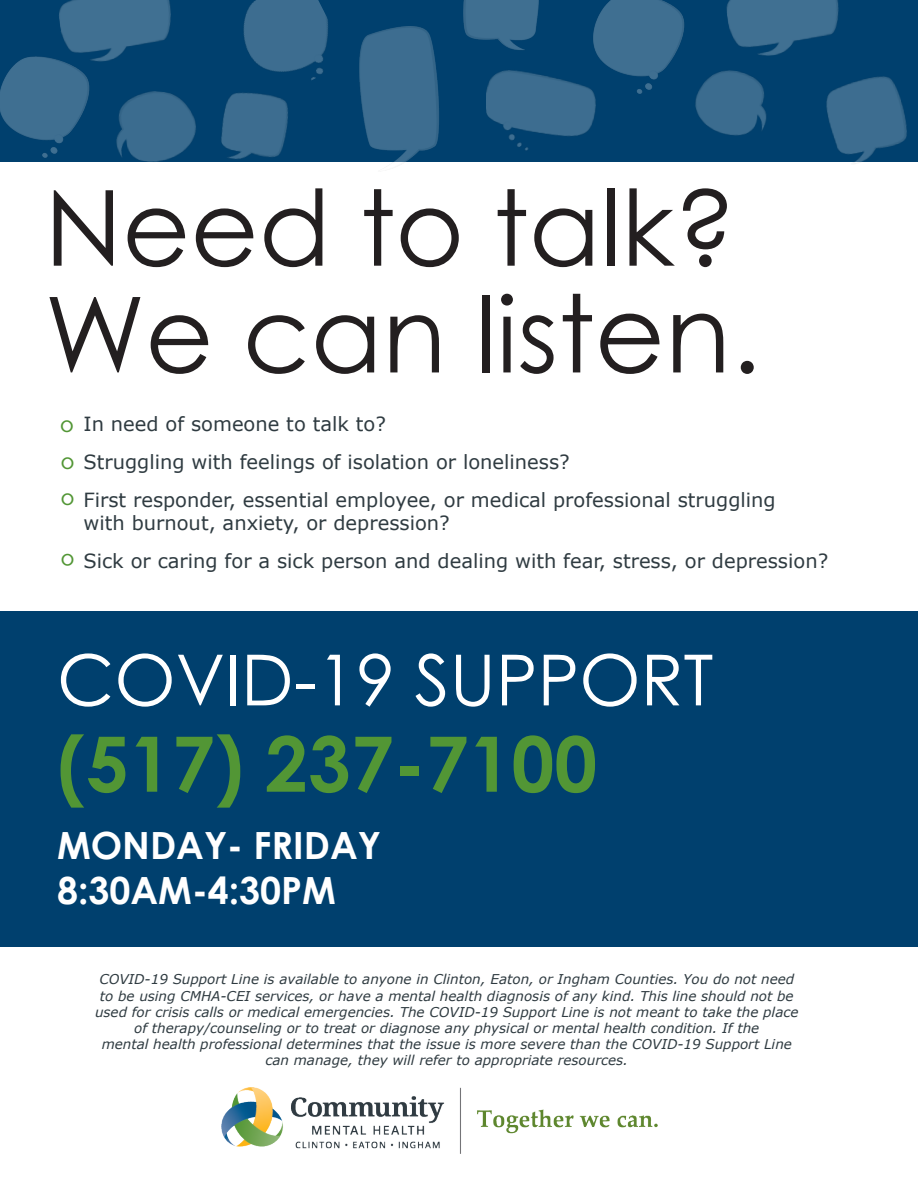
<style>
.page{position:relative;width:918px;height:1188px;background:#fff}
.page>*{position:absolute;margin:0;border:0;box-sizing:border-box;transform-origin:0 0}
.t1{font:105px "Century Gothic";color:#231f20}
.t2{font:700 76.5px "Century Gothic";color:#529635}
.t3{font:70.5px "Century Gothic";color:#fff}
.t4{font:700 48px "Verdana";color:#529635}
.t5{font:700 37.5px "Century Gothic";color:#fff}
.t6{font:19.5px "Verdana";color:#2f3b41}
.t7{font:italic 13.5px/16.2px "Verdana";color:#2f3b41;text-align:center}
.s1{font-size:108px}
</style>
<div class="page">
<div style="left:0;top:611px;width:918px;height:335px;background:#00406e"></div>
<div style="left:0;top:0;width:918px;height:161px;background:#00406e"></div>
<img style="left:695px;top:70px;width:72px;height:66px">
<img style="left:222px;top:1088px;width:435px;height:65px">
<img style="left:593px;top:0;width:92px;height:94px">
<img style="left:463px;top:0;width:76px;height:50px">
<img style="left:726px;top:0;width:113px;height:56px">
<img style="left:486px;top:62px;width:117px;height:100px">
<img style="left:350px;top:27px;width:97px;height:135px">
<img style="left:243px;top:0;width:85px;height:81px">
<img style="left:811px;top:55px;width:107px;height:109px">
<img style="left:206px;top:71px;width:94px;height:91px">
<img style="left:103px;top:91px;width:102px;height:71px">
<img style="left:0;top:56px;width:90px;height:102px">
<img style="left:57px;top:0;width:114px;height:73px">
<p class="t1" style="left:45px;top:154px;width:693px">Need to talk?</p>
<p class="t1" style="left:45px;top:261px;width:718px">We can lis<span class="s1">ten.</span></p>
<p class="t4" style="left:59px;top:390px;width:18px">◦</p>
<p class="t4" style="left:76px;top:596px;width:18px;rotate:-180deg">◦</p>
<p class="t6" style="left:83px;top:411px;width:304px">In need of someone to talk to?</p>
<p class="t6" style="left:83px;top:448px;width:488px">Struggling with feelings of isolation or loneliness?</p>
<p class="t6" style="left:83px;top:486px;width:694px">First responder, essential employee, or medical professional struggling</p>
<p class="t6" style="left:83px;top:510px;width:368px">with burnout, anxiety, or depression?</p>
<p class="t6" style="left:83px;top:547px;width:746px">Sick or caring for a sick person and dealing with fear, stress, or depression?</p>
<p class="t3" style="left:57px;top:631px;width:658px">COVID-19 SUPPORT</p>
<p class="t2" style="left:57px;top:706px;width:542px">(517) 237-7100</p>
<p class="t5" style="left:57px;top:817px;width:326px">MONDAY- FRIDAY</p>
<p class="t5" style="left:57px;top:862px;width:281px">8:30AM-4:30PM</p>
<p class="t7" style="left:95px;top:971px;width:705px">COVID-19 Support Line is available to anyone in Clinton, Eaton, or Ingham Counties. You do not need to be using CMHA-CEI services, or have a mental health diagnosis of any kind. This line should not be used for crisis calls or medical emergencies. The COVID-19 Support Line is not meant to take the place of therapy/counseling or to treat or diagnose any physical or mental health condition. If the</p>
<p class="t7" style="left:102px;top:1036px;width:692px">mental health professional determines that the issue is more severe than the COVID-19 Support Line can manage, they will refer to appropriate resources.</p>
</div>
